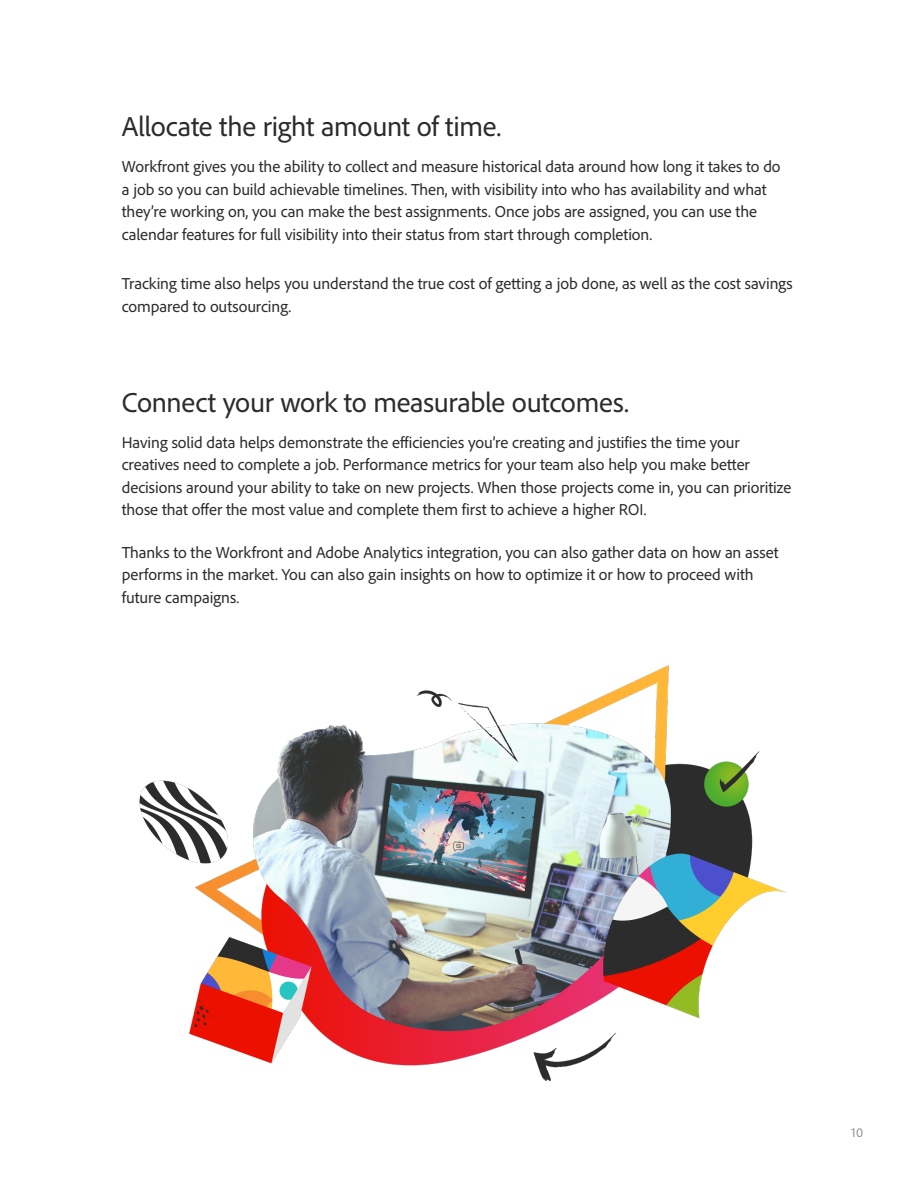
<style>
.page{position:relative;width:918px;height:1188px;background:#fff}
.page>*{position:absolute;margin:0;border:0;box-sizing:border-box;transform-origin:0 0}
.t1{font:28.5px "Adobe Clean";letter-spacing:-.01em;color:#2c2c2c}
.Body{font:16.5px/22.5px "Adobe Clean";letter-spacing:-.005em;color:#2c2c2c}
.t2{font:13.5px "Adobe Clean";color:#949598}
</style>
<div class="page">
<img style="left:139px;top:665px;width:648px;height:417px">
<h2 class="t1" style="left:122px;top:108px;width:381px">Allocate the right amount of time.</h2>
<p class="Body" style="left:122px;top:155px;width:660px">Workfront gives you the ability to collect and measure historical data around how long it takes to do a job so you can build achievable timelines. Then, with visibility into who has availability and what they’re working on, you can make the best assignments. Once jobs are assigned, you can use the calendar features for full visibility into their status from start through completion.</p>
<h2 class="Body" style="left:122px;top:272px;width:673px">Tracking time also helps you understand the true cost of getting a job done, as well as the cost savings compared to outsourcing.</h2>
<h2 class="t1" style="left:122px;top:384px;width:509px">Connect your work to measurable outcomes.</h2>
<p class="Body" style="left:122px;top:430px;width:671px">Having solid data helps demonstrate the efficiencies you’re creating and justifies the time your creatives need to complete a job. Performance metrics for your team also help you make better decisions around your ability to take on new projects. When those projects come in, you can prioritize those that offer the most value and complete them first to achieve a higher ROI.</p>
<p class="Body" style="left:122px;top:541px;width:658px">Thanks to the Workfront and Adobe Analytics integration, you can also gather data on how an asset performs in the market. You can also gain insights on how to optimize it or how to proceed with future campaigns.</p>
<p class="t2" style="left:852px;top:1124px;width:13px">10</p>
</div>
